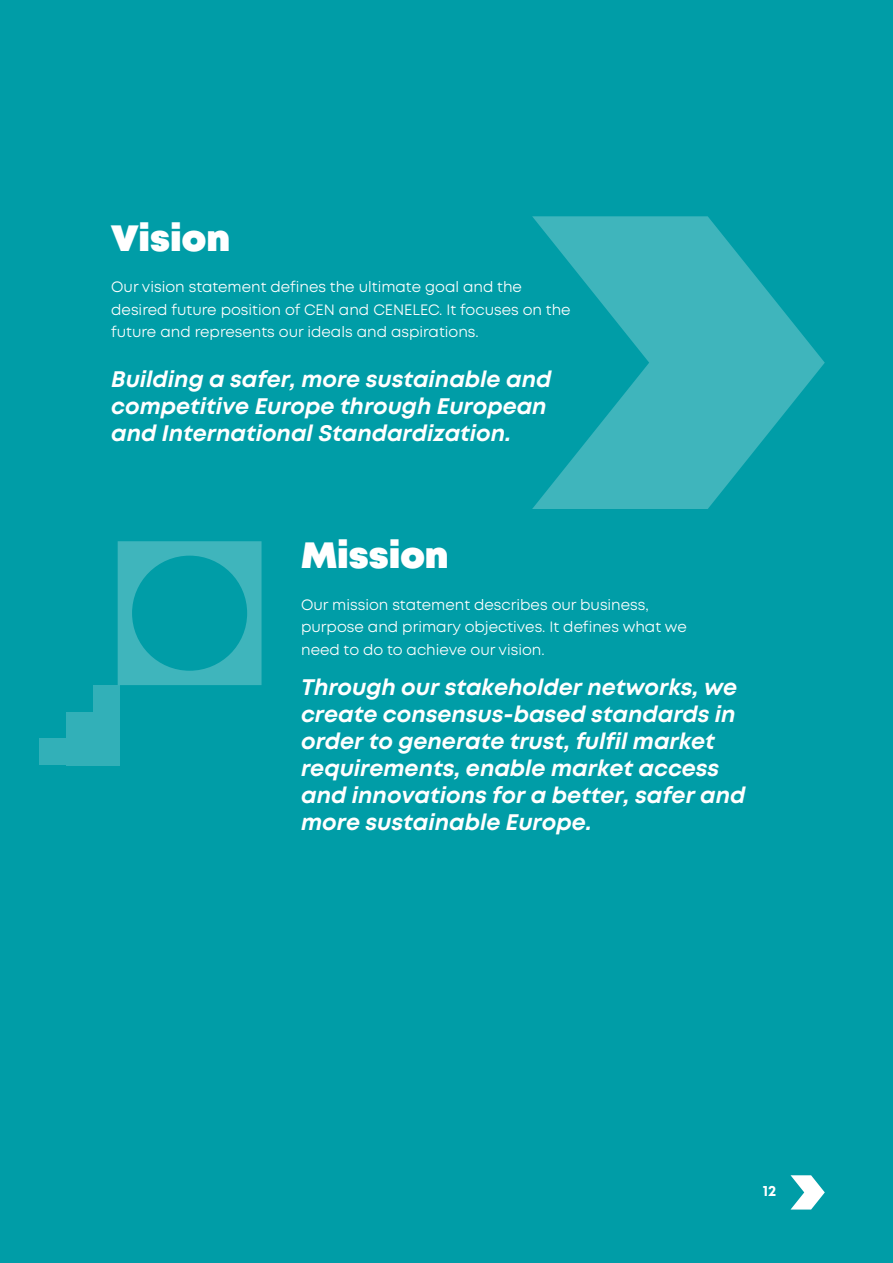
<style>
.page{position:relative;width:893px;height:1263px;background:#009da7}
.page>*{position:absolute;margin:0;border:0;box-sizing:border-box;transform-origin:0 0}
.t1{font:900 36.6px "Mont";color:#fff}
.t2{font:italic 700 22.5px/27px "Mont";color:#fff}
.t3{font:15px/22.5px "Mont";color:#fff}
.t4{font:700 15px "Mont";color:#fff}
</style>
<div class="page">
<svg style="left:532px;top:216px;width:293px;height:293px;fill:#3fb5bc"></svg>
<svg style="left:790px;top:1175px;width:35px;height:34px"></svg>
<svg style="left:118px;top:541px;width:144px;height:144px"></svg>
<div style="left:39px;top:738px;width:27px;height:27px;background:#32b0b8"></div>
<div style="left:66px;top:712px;width:27px;height:53px;background:#32b0b8"></div>
<div style="left:93px;top:685px;width:27px;height:80px;background:#32b0b8"></div>
<h1 class="t1" style="left:111px;top:214px;width:120px">Vision</h1>
<p class="t3" style="left:111px;top:276px;width:461px">Our vision statement defines the ultimate goal and the desired future position of CEN and CENELEC. It focuses on the future and represents our ideals and aspirations.</p>
<p class="t2" style="left:111px;top:365px;width:442px">Building a safer, more sustainable and competitive Europe through European and International Standardization.</p>
<h1 class="t1" style="left:301px;top:532px;width:149px">Mission</h1>
<p class="t3" style="left:301px;top:593px;width:387px">Our mission statement describes our business, purpose and primary objectives. It defines what we need to do to achieve our vision.</p>
<p class="t2" style="left:301px;top:674px;width:446px">Through our stakeholder networks, we create consensus-based standards in order to generate trust, fulfil market requirements, enable market access and innovations for a better, safer and more sustainable Europe.</p>
<p class="t4" style="left:763px;top:1181px;width:15px">12</p>
</div>
